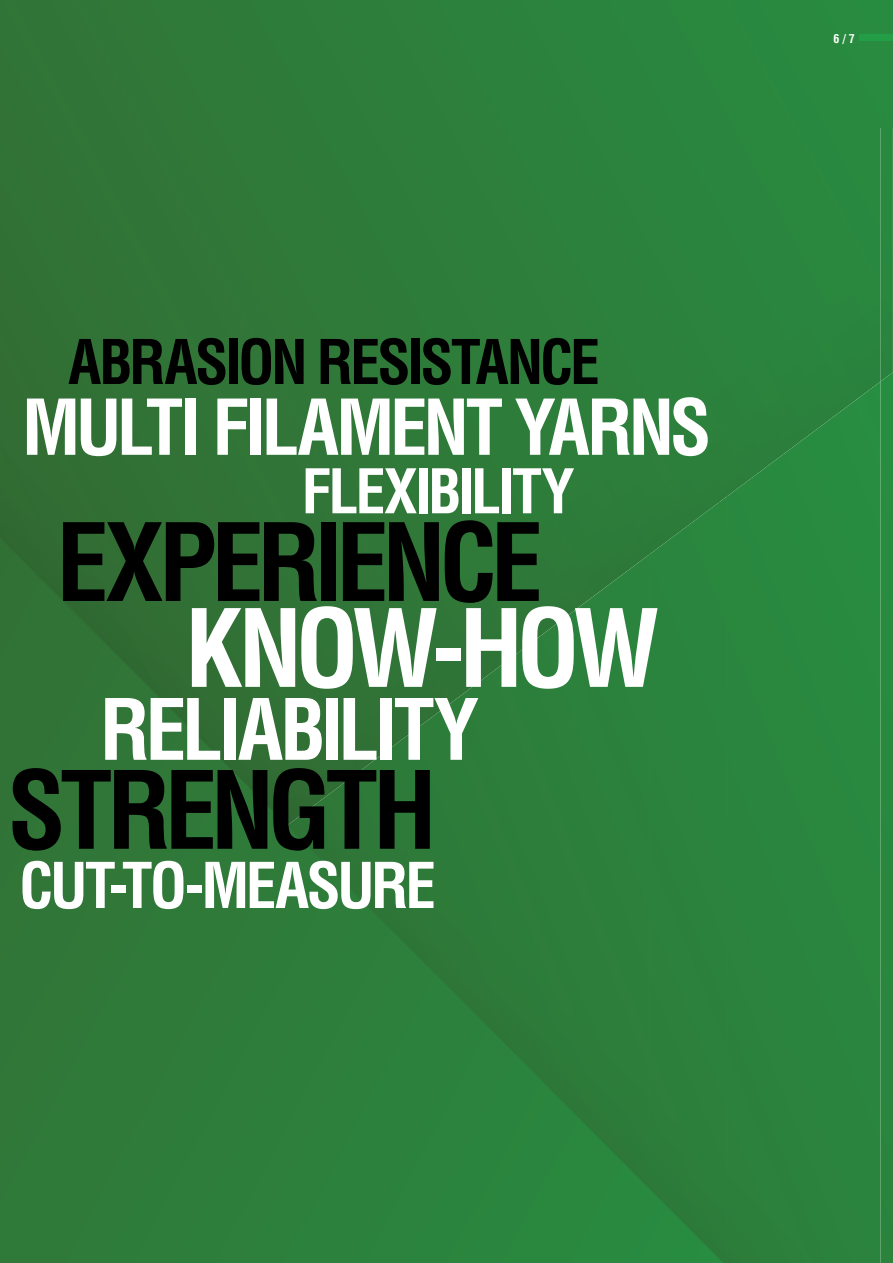
<style>
.page{position:relative;width:893px;height:1263px;background:#fff}
.page>*{position:absolute;margin:0;border:0;box-sizing:border-box;transform-origin:0 0}
.t1{font:700 condensed 105px "Helvetica";letter-spacing:-.065em;color:#000}
.t2{font:700 condensed 105px "Helvetica";letter-spacing:-.07em;color:#fff}
.t3{font:700 condensed 82.35px "Helvetica";letter-spacing:-.055em;color:#fff}
.t4{font:700 condensed 75px "Helvetica";letter-spacing:-.06em;color:#fff}
.t5{font:700 condensed 61.5px "Helvetica";letter-spacing:-.055em;color:#fff}
.t6{font:700 condensed 60px "Helvetica";letter-spacing:-.055em;color:#000}
.t7{font:700 condensed 60px "Helvetica";letter-spacing:-.05em;color:#fff}
.t8{font:700 condensed 12px "Helvetica";color:#fff}
</style>
<div class="page">
<div style="left:880px;top:0;width:13px;height:127px;background:#288b40"></div>
<img style="left:880px;top:127px;width:13px;height:245px">
<svg style="left:880px;top:372px;width:13px;height:891px;background:#2d8a42"></svg>
<img style="left:0;top:0;width:880px;height:127px">
<div style="left:0;top:127px;width:418px;height:411px;background:#317537"></div>
<div style="left:418px;top:127px;width:462px;height:375px;background:#2c813c"></div>
<div style="left:418px;top:502px;width:231px;height:36px;background:#2e7b39"></div>
<div style="left:727px;top:382px;width:153px;height:881px;background:#2a863e"></div>
<div style="left:649px;top:496px;width:79px;height:767px;background:#2b823c"></div>
<svg style="left:0;top:538px;width:723px;height:725px;background:#2d7b39"></svg>
<div style="left:859px;top:35px;width:34px;height:6px;background:#239e46"></div>
<p class="t6" style="left:68px;top:324px;width:533px">ABRASION RESISTANCE</p>
<p class="t4" style="left:22px;top:380px;width:691px">MULTI FILAMENT YARNS</p>
<p class="t7" style="left:301px;top:454px;width:275px">FLEXIBILITY</p>
<p class="t1" style="left:56px;top:497px;width:488px">EXPERIENCE</p>
<p class="t2" style="left:185px;top:583px;width:477px">KNOW-HOW</p>
<p class="t3" style="left:100px;top:678px;width:381px">RELIABILITY</p>
<p class="t1" style="left:7px;top:745px;width:431px">STRENGTH</p>
<p class="t5" style="left:19px;top:847px;width:418px">CUT-TO-MEASURE</p>
<p class="t8" style="left:833px;top:31px;width:23px">6 / 7</p>
</div>
